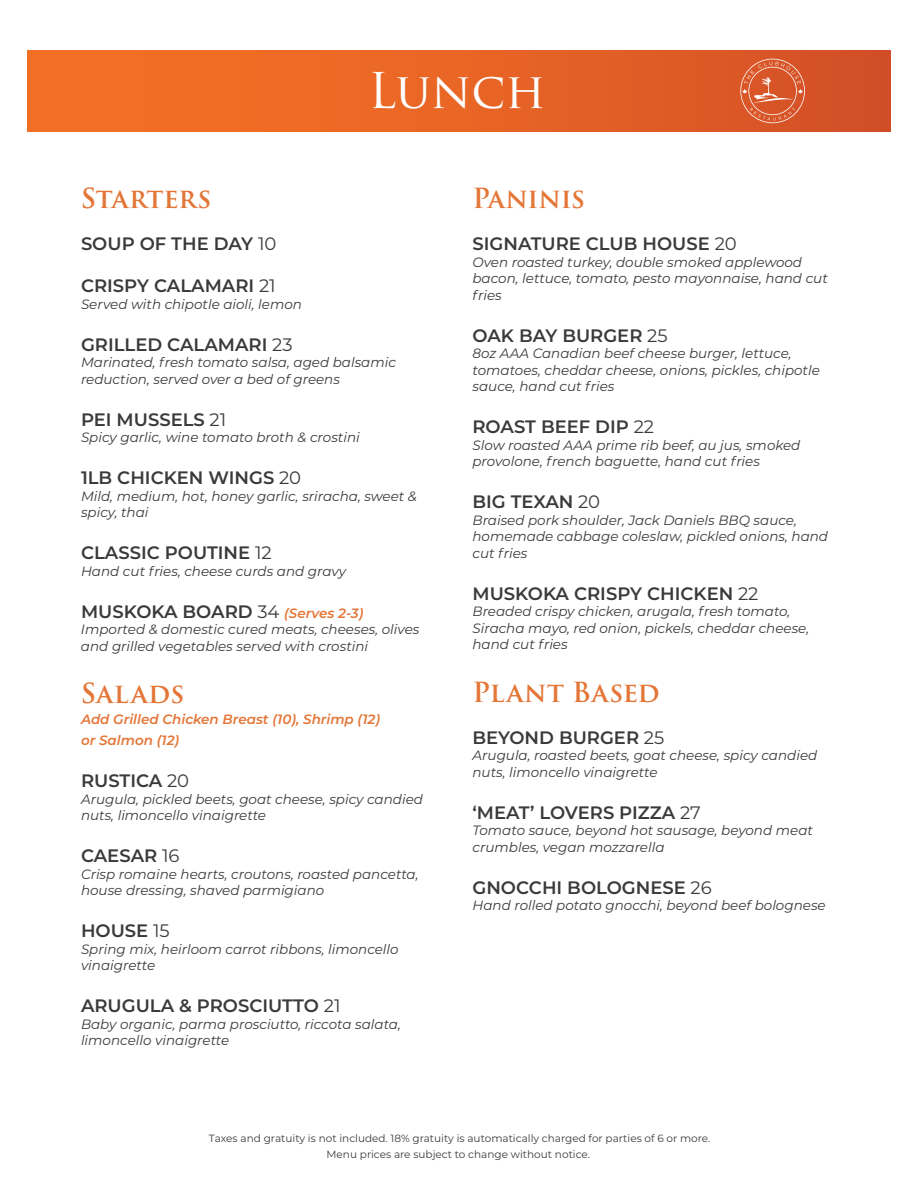
<style>
.page{position:relative;width:918px;height:1188px;background:#fff}
.page>*{position:absolute;margin:0;border:0;box-sizing:border-box;transform-origin:0 0}
.t1{font:48px "Trajan Pro 3";letter-spacing:-.005em;color:#fff}
.t2{font:600 27px "Trajan Pro 3";letter-spacing:.005em;color:#e37637}
.t3{font:600 18px "Montserrat";color:#3a3a3c}
.t4{font:italic 13.5px/16.5px "Montserrat";color:#3a3a3c}
.t5{font:italic 600 13.5px/21px "Montserrat";color:#e37637}
.t6{font:10.5px/15.8px "Montserrat";color:#3a3a3c;text-align:center}
.s1{font-weight:400}
.s2{font-style:italic;font-size:13.5px;color:#e37637}
</style>
<div class="page">
<div style="left:27px;top:51px;width:864px;height:81px;background:linear-gradient(to right,#f77425,#d55227)"></div>
<svg style="left:740px;top:59px;width:65px;height:64px;background:#dc6840"></svg>
<h1 class="t1" style="left:368px;top:58px;width:179px">Lunch</h1>
<h2 class="t2" style="left:81px;top:179px;width:132px">Starters</h2>
<h3 class="t3" style="left:81px;top:231px;width:197px">SOUP OF THE DAY <span class="s1">10</span></h3>
<h3 class="t3" style="left:81px;top:273px;width:196px">CRISPY CALAMARI <span class="s1">21</span></h3>
<p class="t4" style="left:81px;top:295px;width:223px">Served with chipotle aioli, lemon</p>
<h3 class="t3" style="left:81px;top:331px;width:213px">GRILLED CALAMARI <span class="s1">23</span></h3>
<p class="t4" style="left:81px;top:354px;width:317px">Marinated, fresh tomato salsa, aged balsamic reduction, served over a bed of greens</p>
<h3 class="t3" style="left:81px;top:406px;width:147px">PEI MUSSELS <span class="s1">21</span></h3>
<p class="t4" style="left:81px;top:429px;width:280px">Spicy garlic, wine tomato broth &amp; crostini</p>
<h3 class="t3" style="left:81px;top:465px;width:222px">1LB CHICKEN WINGS <span class="s1">20</span></h3>
<p class="t4" style="left:81px;top:487px;width:337px">Mild, medium, hot, honey garlic, sriracha, sweet &amp; spicy, thai</p>
<h3 class="t3" style="left:81px;top:540px;width:192px">CLASSIC POUTINE <span class="s1">12</span></h3>
<p class="t4" style="left:81px;top:562px;width:267px">Hand cut fries, cheese curds and gravy</p>
<h3 class="t3" style="left:81px;top:598px;width:284px">MUSKOKA BOARD <span class="s1">34</span> <span class="s2">(Serves 2-3)</span></h3>
<p class="t4" style="left:81px;top:621px;width:340px">Imported &amp; domestic cured meats, cheeses, olives and grilled vegetables served with crostini</p>
<h2 class="t2" style="left:81px;top:674px;width:105px">Salads</h2>
<p class="t5" style="left:81px;top:708px;width:301px">Add Grilled Chicken Breast (10), Shrimp (12) or Salmon (12)</p>
<h3 class="t3" style="left:81px;top:768px;width:110px">RUSTICA <span class="s1">20</span></h3>
<p class="t4" style="left:81px;top:790px;width:344px">Arugula, pickled beets, goat cheese, spicy candied nuts, limoncello vinaigrette</p>
<h3 class="t3" style="left:81px;top:843px;width:100px">CAESAR <span class="s1">16</span></h3>
<p class="t4" style="left:81px;top:865px;width:339px">Crisp romaine hearts, croutons, roasted pancetta, house dressing, shaved parmigiano</p>
<h3 class="t3" style="left:81px;top:918px;width:90px">HOUSE <span class="s1">15</span></h3>
<p class="t4" style="left:81px;top:940px;width:319px">Spring mix, heirloom carrot ribbons, limoncello vinaigrette</p>
<h3 class="t3" style="left:81px;top:993px;width:261px">ARUGULA &amp; PROSCIUTTO <span class="s1">21</span></h3>
<p class="t4" style="left:81px;top:1015px;width:321px">Baby organic, parma prosciutto, riccota salata, limoncello vinaigrette</p>
<h2 class="t2" style="left:472px;top:179px;width:114px">Paninis</h2>
<h3 class="t3" style="left:472px;top:231px;width:266px">SIGNATURE CLUB HOUSE <span class="s1">20</span></h3>
<p class="t4" style="left:472px;top:253px;width:357px">Oven roasted turkey, double smoked applewood bacon, lettuce, tomato, pesto mayonnaise, hand cut fries</p>
<h3 class="t3" style="left:472px;top:322px;width:197px">OAK BAY BURGER <span class="s1">25</span></h3>
<p class="t4" style="left:472px;top:345px;width:349px">8oz AAA Canadian beef cheese burger, lettuce, tomatoes, cheddar cheese, onions, pickles, chipotle sauce, hand cut fries</p>
<h3 class="t3" style="left:472px;top:414px;width:183px">ROAST BEEF DIP <span class="s1">22</span></h3>
<p class="t4" style="left:472px;top:436px;width:329px">Slow roasted AAA prime rib beef, au jus, smoked provolone, french baguette, hand cut fries</p>
<h3 class="t3" style="left:472px;top:489px;width:129px">BIG TEXAN <span class="s1">20</span></h3>
<p class="t4" style="left:472px;top:511px;width:357px">Braised pork shoulder, Jack Daniels BBQ sauce, homemade cabbage coleslaw, pickled onions, hand cut fries</p>
<h3 class="t3" style="left:472px;top:580px;width:288px">MUSKOKA CRISPY CHICKEN <span class="s1">22</span></h3>
<p class="t4" style="left:472px;top:603px;width:338px">Breaded crispy chicken, arugala, fresh tomato,<br>Siracha mayo, red onion, pickels, cheddar cheese, hand cut fries</p>
<h2 class="t2" style="left:472px;top:672px;width:189px">Plant Based</h2>
<h3 class="t3" style="left:472px;top:724px;width:193px">BEYOND BURGER <span class="s1">25</span></h3>
<p class="t4" style="left:472px;top:747px;width:346px">Arugula, roasted beets, goat cheese, spicy candied nuts, limoncello vinaigrette</p>
<h3 class="t3" style="left:472px;top:799px;width:230px">‘MEAT’ LOVERS PIZZA <span class="s1">27</span></h3>
<p class="t4" style="left:472px;top:822px;width:342px">Tomato sauce, beyond hot sausage, beyond meat crumbles, vegan mozzarella</p>
<h3 class="t3" style="left:472px;top:874px;width:241px">GNOCCHI BOLOGNESE <span class="s1">26</span></h3>
<p class="t4" style="left:472px;top:897px;width:355px">Hand rolled potato gnocchi, beyond beef bolognese</p>
<p class="t6" style="left:209px;top:1130px;width:503px">Taxes and gratuity is not included. 18% gratuity is automatically charged for parties of 6 or more.<br>Menu prices are subject to change without notice.</p>
</div>
